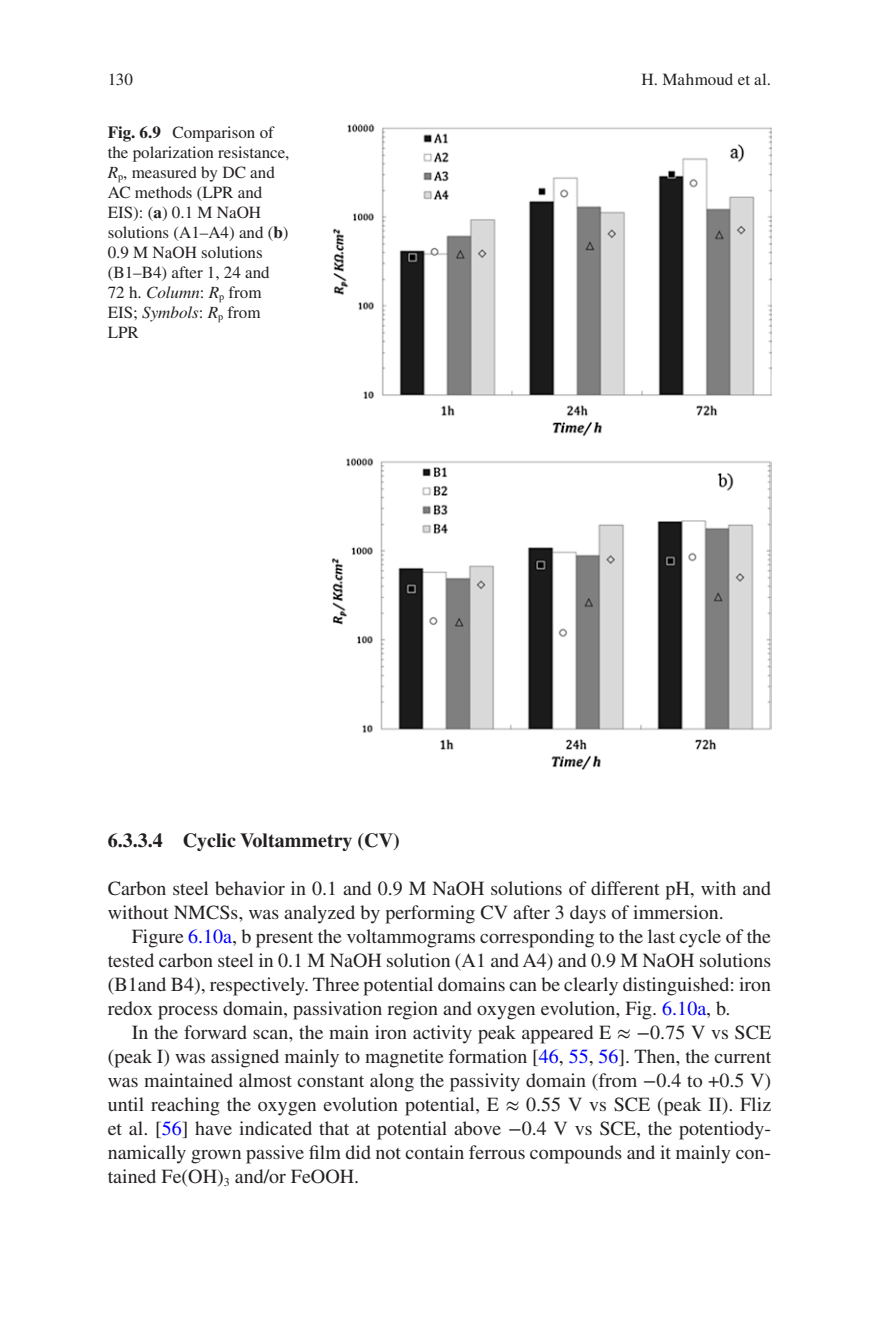
<style>
.page{position:relative;width:879px;height:1333px;background:#fff}
.page>*{position:absolute;margin:0;border:0;box-sizing:border-box;transform-origin:0 0}
.t1{font:20px/24px "Dqyrdr Times LT Std";color:#231f20;text-align:justify}
.t2{font:700 20px "Llqcmh Times LT Std";color:#231f20}
.t3{font:17px/20px "Dqyrdr Times LT Std";color:#231f20}
.t4{font:17px "Bvcbbv Times LT Std";letter-spacing:.005em;color:#231f20}
.s1{font-family:"Llqcmh Times LT Std";font-weight:700}
.s2{font-family:"Bnwvcm Times LT Std";font-style:italic}
.s3{color:#0000fa}
.s4{font-family:"Ywspss STIX General"}
</style>
<div class="page">
<img style="left:332px;top:124px;width:439px;height:645px">
<p class="t3" style="left:108px;top:69px;width:27px">130</p>
<p class="t3" style="left:108px;top:122px;width:183px"><span class="s1">Fig. 6.9</span> Comparison of the polarization resistance,<br><span class="s2">R</span><sub>p</sub>, measured by DC and<br>AC methods (LPR and<br>EIS): (<span class="s1">a</span>) 0.1 M NaOH solutions (A1–A4) and (<span class="s1">b</span>)<br>0.9 M NaOH solutions (B1–B4) after 1, 24 and<br>72 h. <span class="s2">Column</span>: <span class="s2">R</span><sub>p</sub> from<br>EIS; <span class="s2">Symbols</span>: <span class="s2">R</span><sub>p</sub> from<br>LPR</p>
<p class="t4" style="left:641px;top:70px;width:131px">H. Mahmoud et al.</p>
<p class="t2" style="left:108px;top:828px;width:294px">6.3.3.4 Cyclic Voltammetry (CV)</p>
<p class="t1" style="left:108px;top:876px;width:665px">Carbon steel behavior in 0.1 and 0.9 M NaOH solutions of different pH, with and without NMCSs, was analyzed by performing CV after 3 days of immersion.</p>
<p class="t1" style="left:108px;top:924px;width:665px;text-indent:24px">Figure <span class="s3">6.10a</span>, b present the voltammograms corresponding to the last cycle of the tested carbon steel in 0.1 M NaOH solution (A1 and A4) and 0.9 M NaOH solutions (B1and B4), respectively. Three potential domains can be clearly distinguished: iron redox process domain, passivation region and oxygen evolution, Fig. <span class="s3">6.10a</span>, b.</p>
<p class="t1" style="left:108px;top:1020px;width:665px;text-indent:24px">In the forward scan, the main iron activity peak appeared E <span class="s4">≈ −</span>0.75 V vs SCE (peak I) was assigned mainly to magnetite formation [<span class="s3">46</span>, <span class="s3">55</span>, <span class="s3">56</span>]. Then, the current was maintained almost constant along the passivity domain (from <span class="s4">−</span>0.4 to +0.5 V) until reaching the oxygen evolution potential, E <span class="s4">≈</span> 0.55 V vs SCE (peak II). Fliz et al. [<span class="s3">56</span>] have indicated that at potential above <span class="s4">−</span>0.4 V vs SCE, the potentiody&shy;namically grown passive film did not contain ferrous compounds and it mainly con&shy;tained Fe(OH)<sub>3</sub> and/or FeOOH.</p>
</div>
